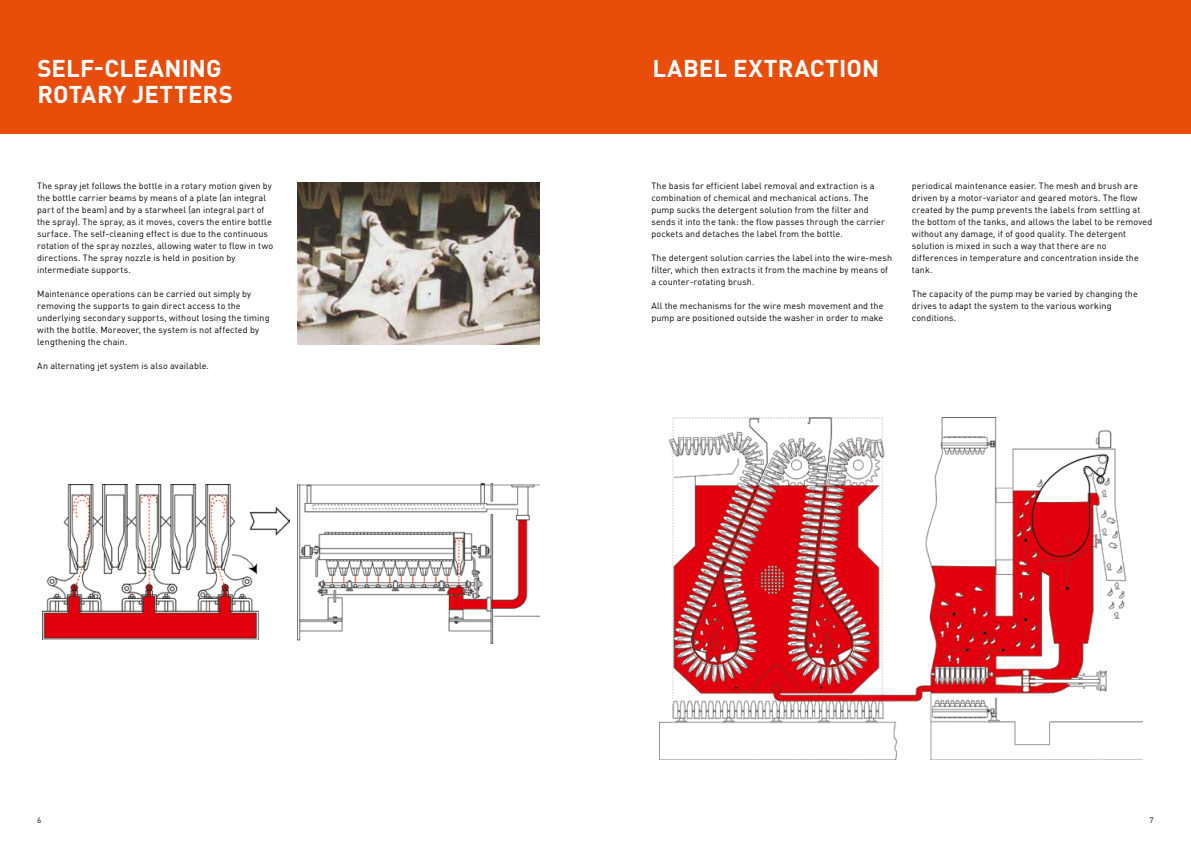
<style>
.page{position:relative;width:1191px;height:842px;background:#fff}
.page>*{position:absolute;margin:0;border:0;box-sizing:border-box;transform-origin:0 0}
.t1{font:700 24px/26px "DINOT";letter-spacing:.005em;color:#fff}
.t2{font:9px/12px "DINOT";letter-spacing:.01em;color:#000}
.t3{font:8px "DINOT";color:#000}
</style>
<div class="page">
<img style="left:298px;top:182px;width:241px;height:162px">
<img style="left:297px;top:483px;width:242px;height:160px">
<img style="left:42px;top:484px;width:248px;height:155px">
<img style="left:659px;top:418px;width:483px;height:341px">
<div style="left:0;top:0;width:1191px;height:134px;background:#e94d0a"></div>
<h1 class="t1" style="left:37px;top:54px;width:197px">SELF-CLEANING<br>ROTARY JETTERS</h1>
<h1 class="t1" style="left:652px;top:54px;width:228px">LABEL EXTRACTION</h1>
<p class="t2" style="left:37px;top:180px;width:237px">The spray jet follows the bottle in a rotary motion given by the bottle carrier beams by means of a plate (an integral part of the beam) and by a starwheel (an integral part of the spray). The spray, as it moves, covers the entire bottle surface. The self-cleaning effect is due to the continuous rotation of the spray nozzles, allowing water to flow in two directions. The spray nozzle is held in position by intermediate supports.</p>
<p class="t2" style="left:37px;top:288px;width:234px">Maintenance operations can be carried out simply by removing the supports to gain direct access to the underlying secondary supports, without losing the timing with the bottle. Moreover, the system is not affected by lengthening the chain.</p>
<p class="t2" style="left:37px;top:360px;width:173px">An alternating jet system is also available.</p>
<p class="t2" style="left:651px;top:180px;width:235px">The basis for efficient label removal and extraction is a combination of chemical and mechanical actions. The pump sucks the detergent solution from the filter and sends it into the tank: the flow passes through the carrier pockets and detaches the label from the bottle.</p>
<p class="t2" style="left:651px;top:252px;width:242px">The detergent solution carries the label into the wire-mesh filter, which then extracts it from the machine by means of a counter-rotating brush.</p>
<p class="t2" style="left:651px;top:300px;width:233px">All the mechanisms for the wire mesh movement and the pump are positioned outside the washer in order to make</p>
<p class="t2" style="left:912px;top:180px;width:242px">periodical maintenance easier. The mesh and brush are driven by a motor-variator and geared motors. The flow created by the pump prevents the labels from settling at the bottom of the tanks, and allows the label to be removed without any damage, if of good quality. The detergent solution is mixed in such a way that there are no differences in temperature and concentration inside the tank.</p>
<p class="t2" style="left:912px;top:288px;width:227px">The capacity of the pump may be varied by changing the drives to adapt the system to the various working conditions.</p>
<p class="t3" style="left:37px;top:815px;width:6px">6</p>
<p class="t3" style="left:1149px;top:815px;width:6px">7</p>
</div>
